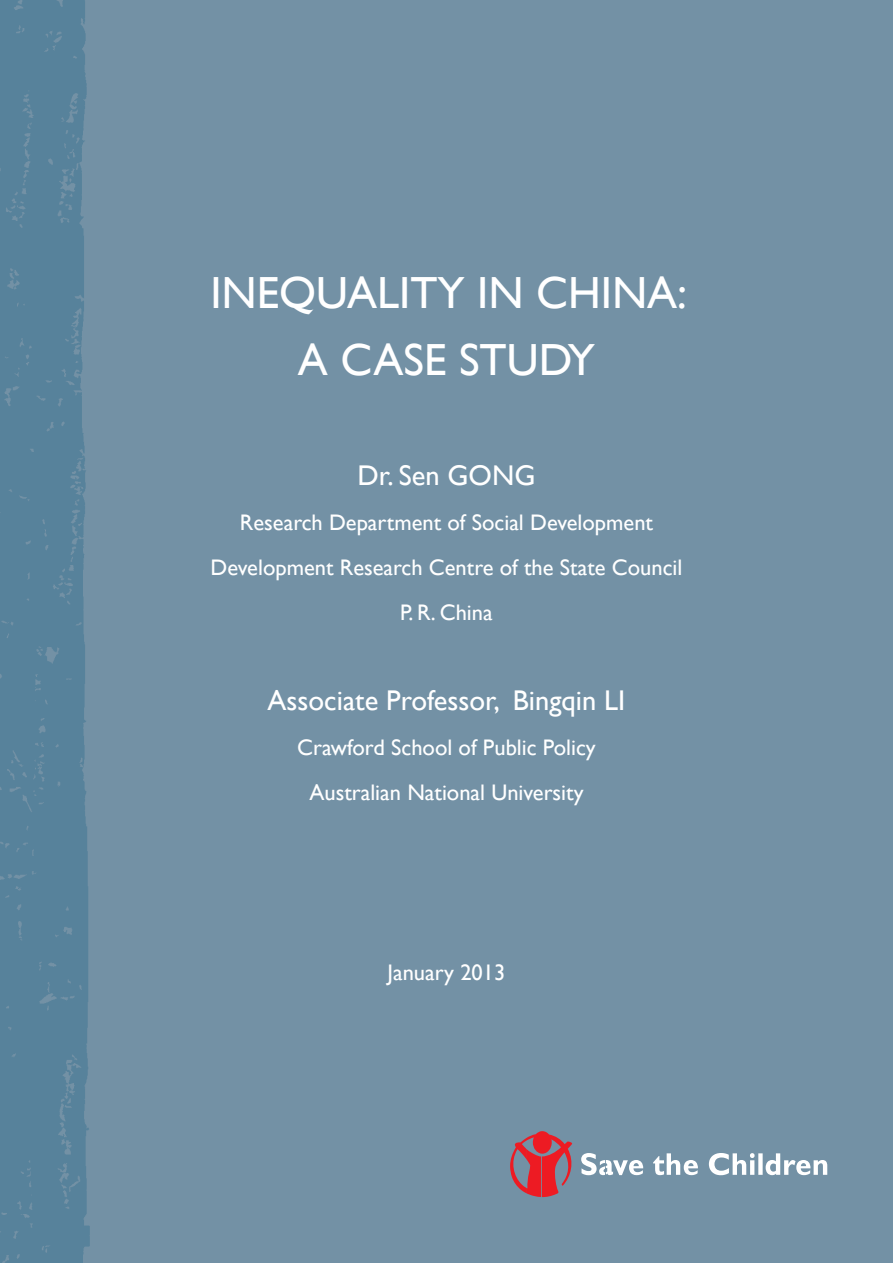
<style>
.page{position:relative;width:893px;height:1263px;background:#7391a5}
.page>*{position:absolute;margin:0;border:0;box-sizing:border-box;transform-origin:0 0}
.t1{font:45px/67.5px "Gill Sans";color:#fff;text-align:center}
.t2{font:28.5px "Gill Sans";color:#fff}
.t3{font:22.5px/45px "Gill Sans";color:#fff;text-align:center}
</style>
<div class="page">
<svg style="left:510px;top:1131px;width:62px;height:66px"></svg>
<svg style="left:581px;top:1153px;width:246px;height:22px"></svg>
<img style="left:0;top:0;width:90px;height:1263px">
<h1 class="t1" style="left:210px;top:258px;width:478px">Inequality in China: a case study</h1>
<p class="t2" style="left:358px;top:459px;width:179px">Dr. Sen GONG</p>
<p class="t3" style="left:211px;top:500px;width:473px">Research Department of Social Development<br>Development Research Centre of the State Council<br>P. R. China</p>
<p class="t2" style="left:268px;top:684px;width:359px">Associate Professor, Bingqin LI</p>
<p class="t3" style="left:297px;top:725px;width:300px">Crawford School of Public Policy<br>Australian National University</p>
<p class="t3" style="left:388px;top:950px;width:119px">January 2013</p>
</div>
